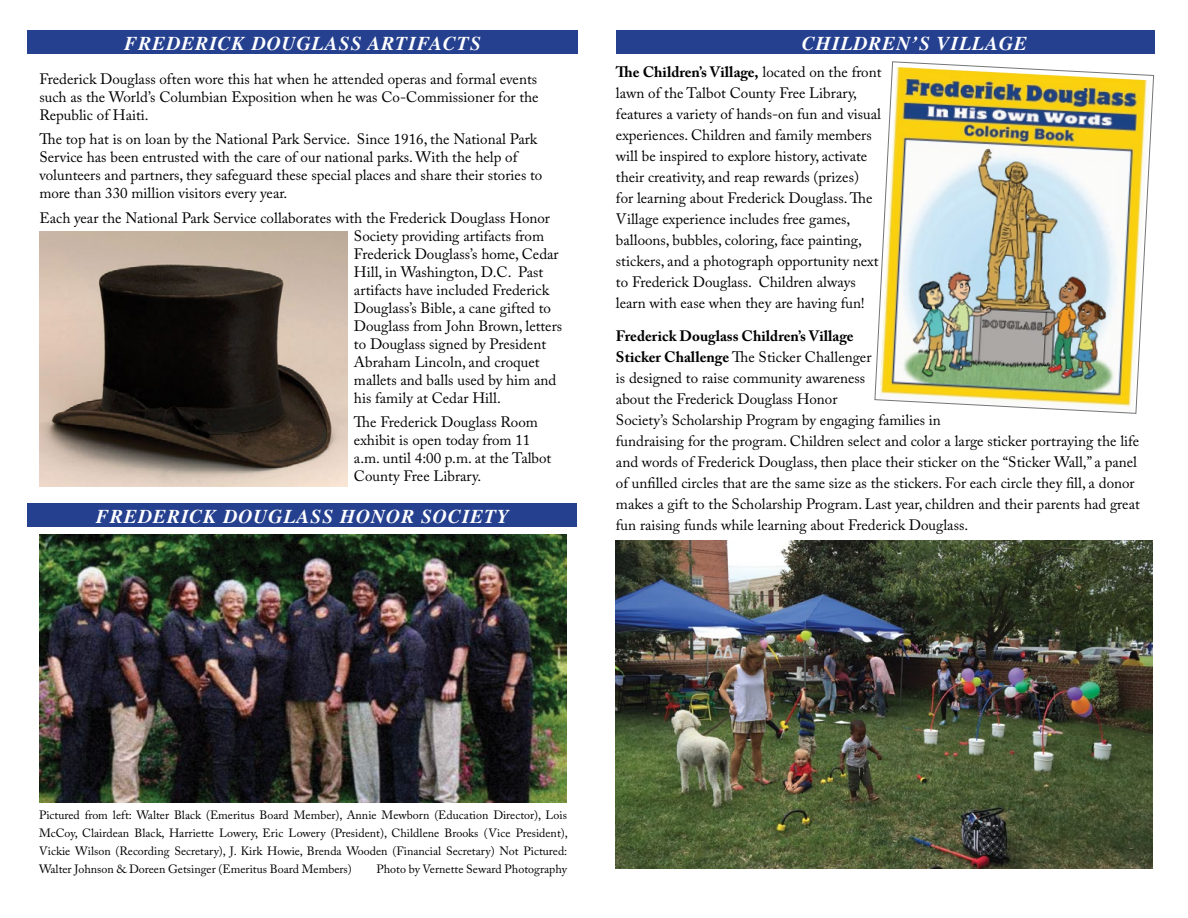
<style>
.page{position:relative;width:1188px;height:918px;background:#fff}
.page>*{position:absolute;margin:0;border:0;box-sizing:border-box;transform-origin:0 0}
.t1{font:italic 700 19.5px "Times";letter-spacing:.05em;color:#fff}
.t2{font:15px/21px "Adobe Caslon Pro";color:#000}
.t3{font:12px/18px "Adobe Caslon Pro";color:#000;text-align:justify}
.s1{font-weight:700}
</style>
<div class="page">
<div style="left:616px;top:31px;width:538px;height:23px;background:#25408f"></div>
<div style="left:28px;top:31px;width:550px;height:23px;background:#25408f"></div>
<img style="left:616px;top:541px;width:536px;height:327px">
<img style="left:39px;top:534px;width:528px;height:269px">
<div style="left:27px;top:503px;width:549px;height:24px;background:#25408f"></div>
<img style="left:875px;top:61px;width:279px;height:353px">
<img style="left:39px;top:231px;width:308px;height:256px">
<h1 class="t1" style="left:124px;top:25px;width:358px">FREDERICK DOUGLASS ARTIFACTS</h1>
<p class="t2" style="left:39px;top:70px;width:501px;line-height:18px;text-align:justify">Frederick Douglass often wore this hat when he attended operas and formal events such as the World’s Columbian Exposition when he was Co-Commissioner for the Republic of Haiti.</p>
<p class="t2" style="left:39px;top:130px;width:505px;line-height:18px">The top hat is on loan by the National Park Service. Since 1916, the National Park Service has been entrusted with the care of our national parks. With the help of volunteers and partners, they safeguard these special places and share their stories to more than 330 million visitors every year.</p>
<p class="t2" style="left:354px;top:209px;width:210px;line-height:18px;text-indent:-315px">Each year the National Park Service collaborates with the Frederick Douglass Honor Society providing artifacts from Frederick Douglass’s home, Cedar Hill, in Washington, D.C. Past artifacts have included Frederick Douglass’s Bible, a cane gifted to Douglass from John Brown, letters to Douglass signed by President Abraham Lincoln, and croquet mallets and balls used by him and his family at Cedar Hill.</p>
<p class="t2" style="left:354px;top:413px;width:199px;line-height:18px">The Frederick Douglass Room exhibit is open today from 11 a.m. until 4:00 p.m. at the Talbot<br>County Free Library.</p>
<h1 class="t1" style="left:96px;top:498px;width:415px">FREDERICK DOUGLASS HONOR SOCIETY</h1>
<h1 class="t1" style="left:802px;top:25px;width:227px">CHILDREN’S VILLAGE</h1>
<p class="t2" style="left:616px;top:61px;width:267px"><span class="s1">The Children’s Village,</span> located on the front lawn of the Talbot County Free Library, features a variety of hands-on fun and visual experiences. Children and family members will be inspired to explore history, activate their creativity, and reap rewards (prizes)<br>for learning about Frederick Douglass. The Village experience includes free games, balloons, bubbles, coloring, face painting, stickers, and a photograph opportunity next to Frederick Douglass. Children always learn with ease when they are having fun!</p>
<p class="t2" style="left:616px;top:325px;width:525px"><span class="s1">Frederick Douglass Children’s Village<br>Sticker Challenge</span> The Sticker Challenger<br>is designed to raise community awareness<br>about the Frederick Douglass Honor<br>Society’s Scholarship Program by engaging families in<br>fundraising for the program. Children select and color a large sticker portraying the life and words of Frederick Douglass, then place their sticker on the “Sticker Wall,” a panel of unfilled circles that are the same size as the stickers. For each circle they fill, a donor makes a gift to the Scholarship Program. Last year, children and their parents had great fun raising funds while learning about Frederick Douglass.</p>
<p class="t3" style="left:39px;top:806px;width:530px">Pictured from left: Walter Black (Emeritus Board Member), Annie Mewborn (Education Director), Lois McCoy, Clairdean Black, Harriette Lowery, Eric Lowery (President), Childlene Brooks (Vice President), Vickie Wilson (Recording Secretary), J. Kirk Howie, Brenda Wooden (Financial Secretary) Not Pictured:<br>Walter Johnson &amp; Doreen Getsinger (Emeritus Board Members)</p>
<p class="t3" style="left:376px;top:860px;width:192px">Photo by Vernette Seward Photography</p>
</div>
